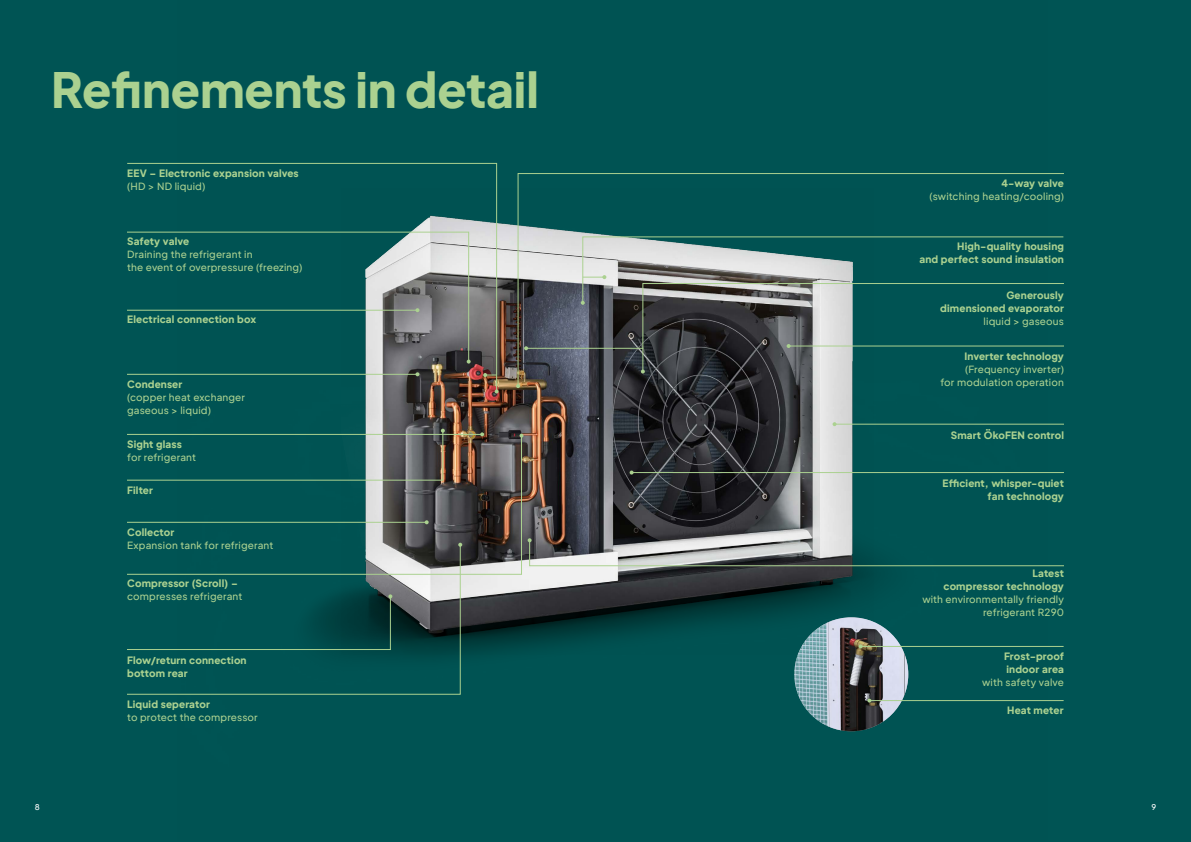
<style>
.page{position:relative;width:1191px;height:842px;background:#005454}
.page>*{position:absolute;margin:0;border:0;box-sizing:border-box;transform-origin:0 0}
.t1{font:800 48px "Plus Jakarta Sans";letter-spacing:-.005em;color:#abd190}
.t2{font:800 10px/13px "Plus Jakarta Sans";letter-spacing:.015em;color:#abd190;text-align:right}
.t3{font:500 10px/13px "Plus Jakarta Sans";letter-spacing:.015em;color:#abd190}
.t4{font:800 10px "Plus Jakarta Sans";letter-spacing:-.01em;color:#abd190}
.t5{font:500 8px "Plus Jakarta Sans";color:#fff}
</style>
<div class="page">
<img style="left:365px;top:189px;width:508px;height:466px">
<hr style="left:834px;top:424px;width:230px;height:1px;background:#abd190">
<svg style="left:832px;top:422px;width:4px;height:4px"></svg>
<hr style="left:631px;top:472px;width:433px;height:1px;background:#abd190">
<svg style="left:629px;top:471px;width:4px;height:4px"></svg>
<svg style="left:527px;top:538px;width:537px;height:28px"></svg>
<svg style="left:127px;top:575px;width:334px;height:120px"></svg>
<svg style="left:127px;top:429px;width:318px;height:5px"></svg>
<svg style="left:127px;top:163px;width:370px;height:229px"></svg>
<svg style="left:494px;top:389px;width:4px;height:4px"></svg>
<svg style="left:483px;top:373px;width:13px;height:4px"></svg>
<hr style="left:127px;top:434px;width:355px;height:1px;background:#abd190">
<hr style="left:127px;top:374px;width:290px;height:1px;background:#abd190">
<svg style="left:415px;top:372px;width:4px;height:4px"></svg>
<svg style="left:127px;top:435px;width:395px;height:140px"></svg>
<svg style="left:519px;top:434px;width:4px;height:4px"></svg>
<svg style="left:127px;top:594px;width:265px;height:56px"></svg>
<svg style="left:127px;top:232px;width:342px;height:130px"></svg>
<svg style="left:467px;top:360px;width:4px;height:4px"></svg>
<svg style="left:517px;top:173px;width:547px;height:214px"></svg>
<svg style="left:516px;top:384px;width:4px;height:4px"></svg>
<img style="left:794px;top:617px;width:114px;height:114px;border-radius:57px">
<hr style="left:869px;top:700px;width:194px;height:1px;background:#abd190">
<svg style="left:867px;top:698px;width:4px;height:4px"></svg>
<hr style="left:860px;top:646px;width:203px;height:1px;background:#abd190">
<svg style="left:858px;top:644px;width:4px;height:4px"></svg>
<h1 class="t1" style="left:51px;top:45px;width:489px">Refinements in detail</h1>
<p class="t2" style="left:127px;top:165px;width:173px">EEV – Electronic expansion valves</p>
<p class="t3" style="left:127px;top:178px;width:80px">(HD &gt; ND liquid)</p>
<p class="t2" style="left:127px;top:233px;width:63px">Safety valve</p>
<p class="t3" style="left:127px;top:247px;width:177px">Draining the refrigerant in<br>the event of overpressure (freezing)</p>
<p class="t2" style="left:127px;top:312px;width:131px">Electrical connection box</p>
<p class="t2" style="left:127px;top:376px;width:57px">Condenser</p>
<p class="t3" style="left:127px;top:390px;width:119px">(copper heat exchanger gaseous &gt; liquid)</p>
<p class="t2" style="left:127px;top:436px;width:56px">Sight glass</p>
<p class="t3" style="left:127px;top:449px;width:70px">for refrigerant</p>
<p class="t2" style="left:127px;top:482px;width:27px">Filter</p>
<p class="t2" style="left:127px;top:524px;width:49px">Collector</p>
<p class="t3" style="left:127px;top:537px;width:148px">Expansion tank for refrigerant</p>
<p class="t2" style="left:127px;top:575px;width:112px">Compressor (Scroll) –</p>
<p class="t3" style="left:127px;top:589px;width:117px">compresses refrigerant</p>
<p class="t2" style="left:127px;top:652px;width:121px;text-align:left">Flow/return connection bottom rear</p>
<p class="t2" style="left:127px;top:697px;width:84px">Liquid seperator</p>
<p class="t3" style="left:127px;top:710px;width:132px">to protect the compressor</p>
<p class="t4" style="left:1001px;top:174px;width:64px">4-way valve</p>
<p class="t3" style="left:929px;top:189px;width:136px">(switching heating/cooling)</p>
<p class="t2" style="left:919px;top:238px;width:146px">High-quality housing<br>and perfect sound insulation</p>
<p class="t2" style="left:940px;top:287px;width:125px">Generously dimensioned evaporator</p>
<p class="t3" style="left:983px;top:313px;width:82px">liquid &gt; gaseous</p>
<p class="t2" style="left:964px;top:349px;width:101px">Inverter technology</p>
<p class="t3" style="left:940px;top:362px;width:125px;text-align:right">(Frequency inverter)<br>for modulation operation</p>
<p class="t2" style="left:950px;top:427px;width:115px">Smart ÖkoFEN control</p>
<p class="t2" style="left:942px;top:475px;width:123px">Efficient, whisper-quiet fan technology</p>
<p class="t2" style="left:943px;top:566px;width:122px">Latest<br>compressor technology</p>
<p class="t3" style="left:922px;top:592px;width:143px;text-align:right">with environmentally friendly refrigerant R290</p>
<p class="t2" style="left:1004px;top:648px;width:61px;text-align:left">Frost-proof indoor area</p>
<p class="t3" style="left:982px;top:675px;width:83px">with safety valve</p>
<p class="t2" style="left:1007px;top:702px;width:58px">Heat meter</p>
<p class="t5" style="left:35px;top:800px;width:7px">8</p>
<p class="t5" style="left:1151px;top:800px;width:6px">9</p>
</div>
